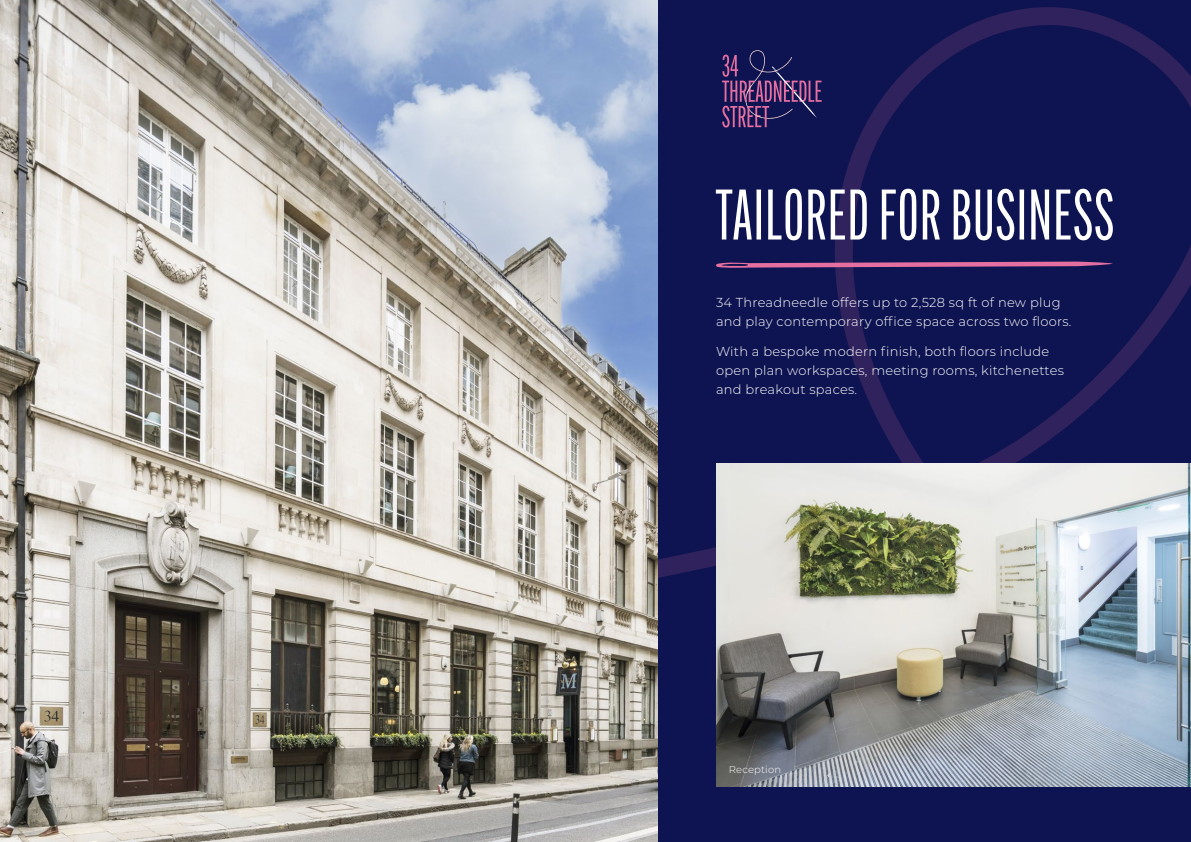
<style>
.page{position:relative;width:1191px;height:842px;background:#fff}
.page>*{position:absolute;margin:0;border:0;box-sizing:border-box;transform-origin:0 0}
.t1{font:69.9px "Alternate Gothic Comp ATF";letter-spacing:.02em;color:#fff}
.t2{font:300 13px/19px "Montserrat";letter-spacing:.02em;color:#fff}
.t3{font:300 10px "Montserrat";letter-spacing:.02em;color:#fff}
</style>
<div class="page">
<div style="left:658px;top:2px;width:533px;height:840px;background:#0e1451"></div>
<img style="left:0;top:0;width:658px;height:842px">
<img style="left:716px;top:463px;width:475px;height:324px">
<svg style="left:722px;top:50px;width:99px;height:78px;background:#3a2962"></svg>
<svg style="left:715px;top:261px;width:398px;height:7px;background:#914b81"></svg>
<h1 class="t1" style="left:715px;top:173px;width:400px">TAILORED FOR BUSINESS</h1>
<p class="t2" style="left:716px;top:292px;width:357px">34 Threadneedle offers up to 2,528 sq ft of new plug and play contemporary office space across two floors.</p>
<p class="t2" style="left:716px;top:342px;width:349px">With a bespoke modern finish, both floors include open plan workspaces, meeting rooms, kitchenettes and breakout spaces.</p>
<p class="t3" style="left:729px;top:762px;width:54px">Reception</p>
</div>
